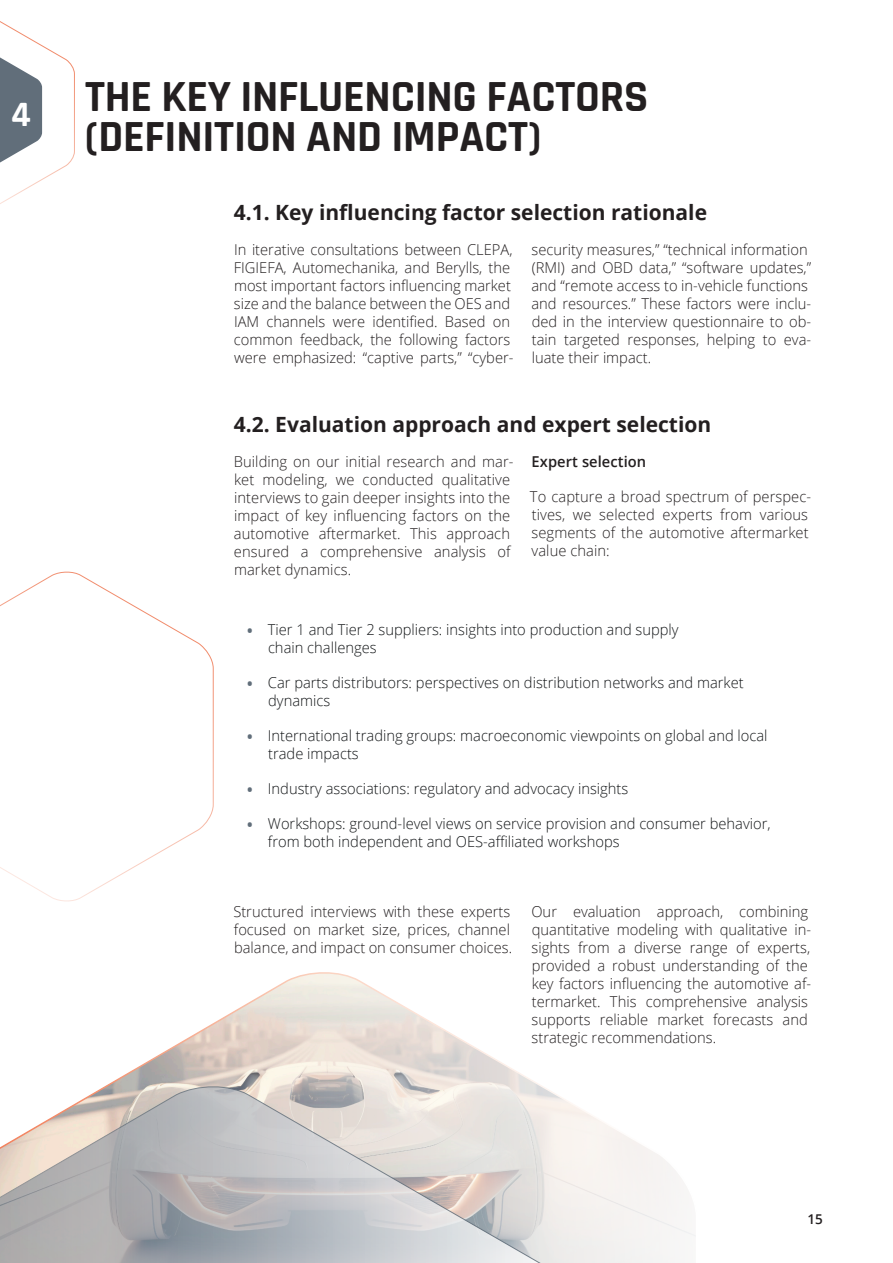
<style>
.page{position:relative;width:893px;height:1263px;background:#fff}
.page>*{position:absolute;margin:0;border:0;box-sizing:border-box;transform-origin:0 0}
.t1{font:700 45px/40.5px "Rajdhani";letter-spacing:-.005em;color:#231f20}
.MS_Zahl{font:700 36px "Rajdhani";color:#fff}
.t2{font:700 21px "Open Sans";color:#231f20}
.Standardtext{font:300 15px/18px "Open Sans";color:#231f20}
.Standardtext-2{font:300 15px/18px "Open Sans";color:#131618}
.Standardtext-3{font:600 15px "Open Sans";letter-spacing:.005em;color:#231f20}
.t3{font:600 13.5px "Open Sans";color:#231f20}
.s1{font-weight:700;color:#616e7a}
</style>
<div class="page">
<svg style="left:107px;top:972px;width:589px;height:291px"></svg>
<svg style="left:0;top:571px;width:214px;height:331px"></svg>
<svg style="left:0;top:1085px;width:586px;height:178px;background:#cbc9c9"></svg>
<svg style="left:0;top:21px;width:75px;height:183px"></svg>
<p class="MS_Zahl" style="left:11px;top:92px;width:21px">4</p>
<h1 class="t1" style="left:85px;top:77px;width:565px">THE KEY INFLUENCING FACTORS (DEFINITION AND IMPACT)</h1>
<h1 class="t2" style="left:234px;top:197px;width:475px">4.1. Key influencing factor selection rationale</h1>
<p class="Standardtext" style="left:234px;top:240px;width:281px">In iterative consultations between CLEPA, FIGIEFA, Automechanika, and Berylls, the most important factors influencing market size and the balance between the OES and IAM channels were identified. Based on common feedback, the following factors were emphasized: “captive parts,” “cyber-</p>
<p class="Standardtext" style="left:531px;top:240px;width:281px">security measures,” “technical information (RMI) and OBD data,” “software updates,” and “remote access to in-vehicle functions and resources.” These factors were inclu&shy;ded in the interview questionnaire to ob&shy;tain targeted responses, helping to eva&shy;luate their impact.</p>
<h1 class="t2" style="left:234px;top:410px;width:479px">4.2. Evaluation approach and expert selection</h1>
<p class="Standardtext" style="left:234px;top:452px;width:281px">Building on our initial research and mar&shy;ket modeling, we conducted qualitative interviews to gain deeper insights into the impact of key influencing factors on the automotive aftermarket. This approach ensured a comprehensive analysis of market dynamics.</p>
<p class="Standardtext-3" style="left:532px;top:451px;width:116px">Expert selection</p>
<p class="Standardtext" style="left:530px;top:487px;width:283px">To capture a broad spectrum of perspec&shy;tives, we selected experts from various segments of the automotive aftermarket value chain:</p>
<p class="Standardtext-2" style="left:268px;top:620px;width:412px;text-indent:-21px"><span class="s1">•</span> Tier 1 and Tier 2 suppliers: insights into production and supply chain challenges</p>
<p class="Standardtext-2" style="left:268px;top:673px;width:477px;text-indent:-21px"><span class="s1">•</span> Car parts distributors: perspectives on distribution networks and market dynamics</p>
<p class="Standardtext-2" style="left:268px;top:726px;width:501px;text-indent:-21px"><span class="s1">•</span> International trading groups: macroeconomic viewpoints on global and local trade impacts</p>
<p class="Standardtext-2" style="left:247px;top:779px;width:383px"><span class="s1">•</span> Industry associations: regulatory and advocacy insights</p>
<p class="Standardtext-2" style="left:268px;top:814px;width:504px;text-indent:-21px"><span class="s1">•</span> Workshops: ground-level views on service provision and consumer behavior, from both independent and OES-affiliated workshops</p>
<p class="Standardtext" style="left:233px;top:902px;width:280px">Structured interviews with these experts focused on market size, prices, channel balance, and impact on consumer choices.</p>
<p class="Standardtext" style="left:531px;top:902px;width:281px">Our evaluation approach, combining quantitative modeling with qualitative in&shy;sights from a diverse range of experts, provided a robust understanding of the key factors influencing the automotive af&shy;termarket. This comprehensive analysis supports reliable market forecasts and strategic recommendations.</p>
<p class="t3" style="left:807px;top:1210px;width:17px">15</p>
</div>
